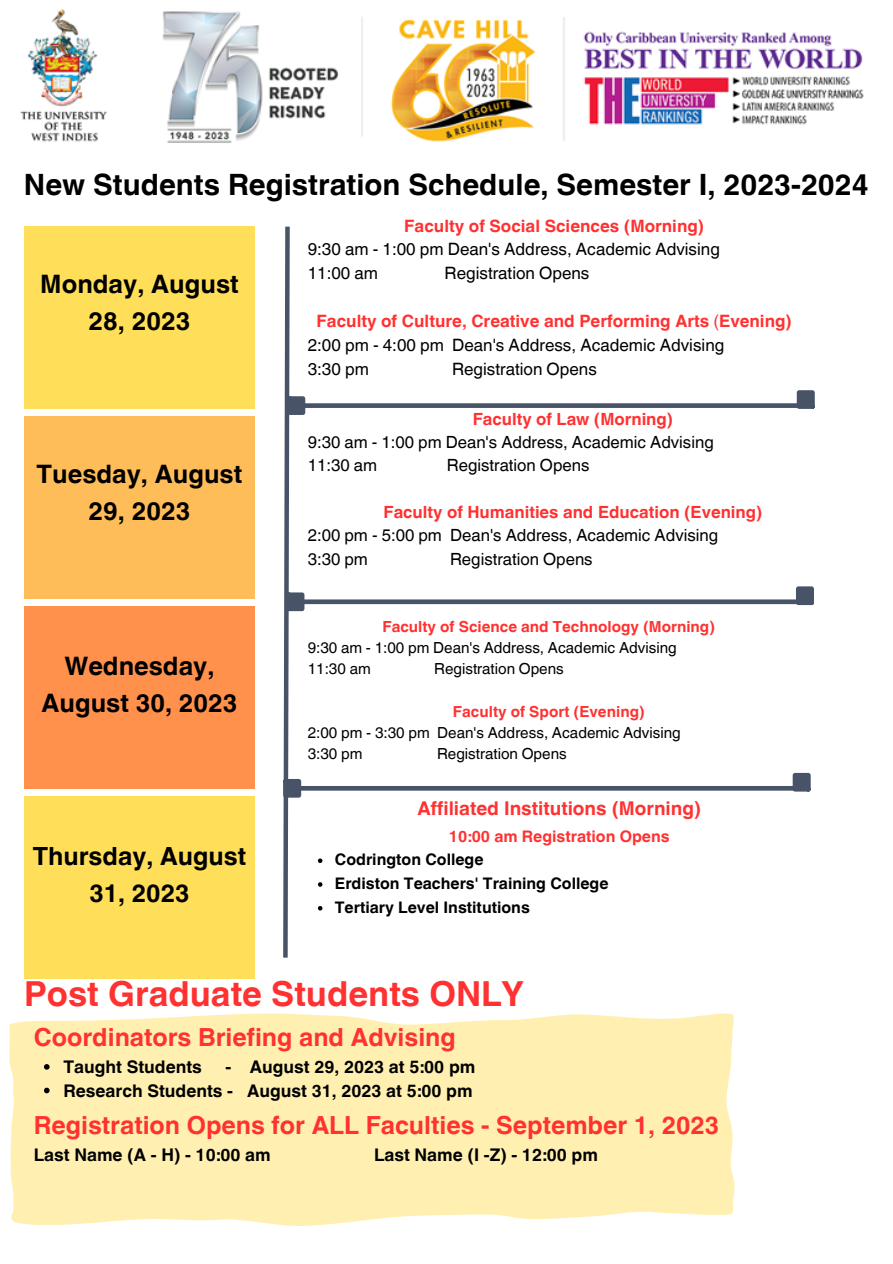
<style>
.page{position:relative;width:893px;height:1264px;background:#fff}
.page>*{position:absolute;margin:0;border:0;box-sizing:border-box;transform-origin:0 0}
.t1{font:700 34.5px "Helvetica World";color:#ff3131}
.t2{font:700 29.4px "Helvetica World";color:#000}
.t3{font:700 25.35px/36.9px "Helvetica World";color:#000;text-align:center}
.t4{font:700 25.05px/36.9px "Helvetica World";color:#000;text-align:center}
.t5{font:700 24.9px "Helvetica World";color:#ff3131}
.t6{font:700 18.9px "Helvetica World";color:#ff3131}
.t7{font:700 17.4px "Helvetica World";color:#000}
.t8{font:17.1px "Helvetica World";color:#000}
.t9{font:700 17.1px "Helvetica World";color:#ff3131}
.t10{font:16.8px "Helvetica World";color:#000}
.t11{font:700 16.8px "Helvetica World";color:#ff3131}
.t12{font:700 15.9px "Helvetica World";color:#000}
.t13{font:700 15.9px "Helvetica World";color:#ff3131}
.t14{font:15.3px "Helvetica World";color:#000}
.t15{font:700 15.3px "Helvetica World";color:#ff3131}
.s1{font-weight:400}
</style>
<div class="page">
<div style="left:24px;top:226px;width:231px;height:183px;background:#ffde59"></div>
<div style="left:24px;top:416px;width:231px;height:182px;background:#ffbd59"></div>
<div style="left:24px;top:606px;width:231px;height:182px;background:#ff914d"></div>
<div style="left:24px;top:796px;width:231px;height:182px;background:#ffde59"></div>
<img style="left:20px;top:9px;width:844px;height:134px">
<div style="left:796px;top:390px;width:18px;height:19px;border:5px solid #485368"></div>
<div style="left:795px;top:586px;width:19px;height:19px;border:5px solid #485368"></div>
<svg style="left:9px;top:1013px;width:726px;height:213px;background:#fff0b6"></svg>
<svg style="left:44px;top:1064px;width:6px;height:5px"></svg>
<svg style="left:44px;top:1087px;width:6px;height:6px"></svg>
<svg style="left:283px;top:226px;width:527px;height:732px"></svg>
<p class="t2" style="left:24px;top:161px;width:846px">New Students Registration Schedule, Semester I, 2023-2024</p>
<p class="t9" style="left:404px;top:211px;width:301px">Faculty of Social Sciences (Morning)</p>
<p class="t8" style="left:308px;top:239px;width:413px">9:30 am - 1:00 pm Dean's Address, Academic Advising</p>
<p class="t8" style="left:308px;top:263px;width:72px">11:00 am</p>
<p class="t8" style="left:444px;top:263px;width:146px">Registration Opens</p>
<p class="t9" style="left:316px;top:307px;width:476px">Faculty of Culture, Creative and Performing Arts <span class="s1">(</span>Evening)</p>
<p class="t8" style="left:308px;top:335px;width:418px">2:00 pm - 4:00 pm Dean's Address, Academic Advising</p>
<p class="t8" style="left:308px;top:358px;width:63px">3:30 pm</p>
<p class="t8" style="left:452px;top:358px;width:146px">Registration Opens</p>
<p class="t3" style="left:40px;top:263px;width:200px">Monday, August<br>28, 2023</p>
<p class="t3" style="left:37px;top:453px;width:207px">Tuesday, August<br>29, 2023</p>
<p class="t3" style="left:41px;top:644px;width:197px">Wednesday,<br>August 30, 2023</p>
<p class="t4" style="left:33px;top:834px;width:215px">Thursday, August<br>31, 2023</p>
<p class="t11" style="left:472px;top:405px;width:202px">Faculty of Law (Morning)</p>
<p class="t10" style="left:308px;top:432px;width:407px">9:30 am - 1:00 pm Dean's Address, Academic Advising</p>
<p class="t10" style="left:308px;top:455px;width:71px">11:30 am</p>
<p class="t10" style="left:447px;top:455px;width:144px">Registration Opens</p>
<p class="t11" style="left:383px;top:498px;width:380px">Faculty of Humanities and Education (Evening)</p>
<p class="t10" style="left:308px;top:525px;width:412px">2:00 pm - 5:00 pm Dean's Address, Academic Advising</p>
<p class="t10" style="left:308px;top:548px;width:62px">3:30 pm</p>
<p class="t10" style="left:450px;top:548px;width:144px">Registration Opens</p>
<p class="t15" style="left:382px;top:614px;width:334px">Faculty of Science and Technology (Morning)</p>
<p class="t14" style="left:308px;top:638px;width:370px">9:30 am - 1:00 pm Dean's Address, Academic Advising</p>
<p class="t14" style="left:308px;top:659px;width:64px">11:30 am</p>
<p class="t14" style="left:434px;top:659px;width:131px">Registration Opens</p>
<p class="t15" style="left:453px;top:699px;width:193px">Faculty of Sport (Evening)</p>
<p class="t14" style="left:308px;top:723px;width:374px">2:00 pm - 3:30 pm Dean's Address, Academic Advising</p>
<p class="t14" style="left:308px;top:744px;width:56px">3:30 pm</p>
<p class="t14" style="left:437px;top:744px;width:131px">Registration Opens</p>
<p class="t6" style="left:417px;top:793px;width:285px">Affiliated Institutions (Morning)</p>
<p class="t13" style="left:449px;top:822px;width:222px">10:00 am Registration Opens</p>
<p class="t12" style="left:335px;top:846px;width:150px">Codrington College</p>
<p class="t12" style="left:335px;top:870px;width:275px">Erdiston Teachers' Training College</p>
<p class="t12" style="left:335px;top:894px;width:196px">Tertiary Level Institutions</p>
<p class="t1" style="left:24px;top:965px;width:501px">Post Graduate Students ONLY</p>
<p class="t5" style="left:34px;top:1016px;width:423px">Coordinators Briefing and Advising</p>
<p class="t7" style="left:63px;top:1052px;width:140px">Taught Students</p>
<p class="t7" style="left:225px;top:1052px;width:251px">- August 29, 2023 at 5:00 pm</p>
<p class="t7" style="left:63px;top:1076px;width:410px">Research Students - August 31, 2023 at 5:00 pm</p>
<p class="t5" style="left:34px;top:1104px;width:687px">Registration Opens for ALL Faculties - September 1, 2023</p>
<p class="t7" style="left:34px;top:1140px;width:238px">Last Name (A - H) - 10:00 am</p>
<p class="t7" style="left:374px;top:1140px;width:225px">Last Name (I -Z) - 12:00 pm</p>
</div>
